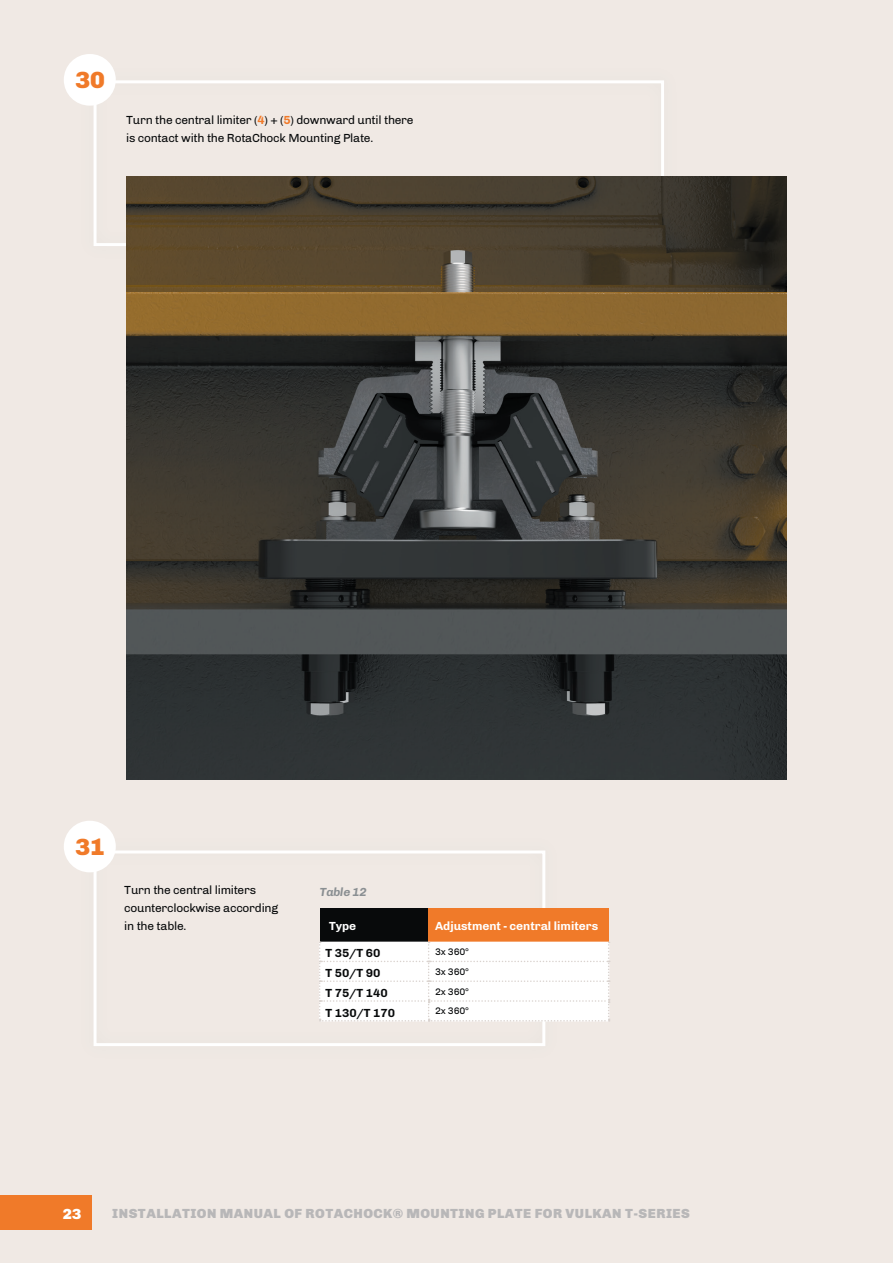
<style>
.page{position:relative;width:893px;height:1263px;background:#f0e9e4}
.page>*{position:absolute;margin:0;border:0;box-sizing:border-box;transform-origin:0 0}
.t1{font:900 24px "Chivo";color:#f07a29}
.t2{font:900 15px "Chivo";color:#fff}
.t3{font:900 13.5px "Chivo";letter-spacing:.035em;color:#b8b7b8}
.t4{font:12px/18px "Chivo";letter-spacing:-.02em;color:#080a0b}
.t5{font:700 12px "Chivo";color:#080a0b}
.t6{font:700 12px "Chivo";color:#fff}
.t7{font:italic 700 12px "Chivo";letter-spacing:-.02em;color:#8a8f92}
.t8{font:9.75px "Chivo";letter-spacing:-.02em;color:#080a0b}
.s1{font-weight:700;color:#f07a29}
</style>
<div class="page">
<div style="left:94px;top:850px;width:451px;height:196px;border:3px solid #fff"></div>
<div style="left:94px;top:80px;width:570px;height:166px;border:3px solid #fff"></div>
<div style="left:64px;top:54px;width:52px;height:52px;background:#fff;border-radius:26px"></div>
<img style="left:126px;top:176px;width:661px;height:603px">
<div style="left:320px;top:908px;width:109px;height:34px;background:#080a0b"></div>
<div style="left:429px;top:908px;width:180px;height:34px;background:#f07a29"></div>
<div style="left:319px;top:942px;width:291px;height:79px;background:#fff"></div>
<div style="left:64px;top:821px;width:52px;height:51px;background:#fff;border-radius:26px"></div>
<div style="left:0;top:1195px;width:92px;height:35px;background:#f07a29"></div>
<h1 class="t1" style="left:76px;top:66px;width:31px">30</h1>
<p class="t4" style="left:126px;top:111px;width:289px">Turn the central limiter (<span class="s1">4</span>) + (<span class="s1">5</span>) downward until there is contact with the RotaChock Mounting Plate.</p>
<h1 class="t1" style="left:76px;top:833px;width:31px">31</h1>
<p class="t4" style="left:124px;top:881px;width:155px">Turn the central limiters counterclockwise according in the table.</p>
<p class="t7" style="left:320px;top:885px;width:49px">Table 12</p>
<p class="t6" style="left:329px;top:919px;width:29px">Type</p>
<p class="t6" style="left:435px;top:919px;width:165px">Adjustment - central limiters</p>
<p class="t5" style="left:326px;top:946px;width:56px">T 35/T 60</p>
<p class="t8" style="left:435px;top:946px;width:36px">3x 360°</p>
<p class="t5" style="left:326px;top:966px;width:56px">T 50/T 90</p>
<p class="t8" style="left:435px;top:966px;width:36px">3x 360°</p>
<p class="t5" style="left:326px;top:985px;width:64px">T 75/T 140</p>
<p class="t8" style="left:435px;top:985px;width:36px">2x 360°</p>
<p class="t5" style="left:326px;top:1005px;width:71px">T 130/T 170</p>
<p class="t8" style="left:435px;top:1005px;width:36px">2x 360°</p>
<p class="t2" style="left:63px;top:1205px;width:20px">23</p>
<p class="t3" style="left:112px;top:1205px;width:579px">INSTALLATION MANUAL OF ROTACHOCK® MOUNTING PLATE FOR VULKAN T-SERIES</p>
</div>
